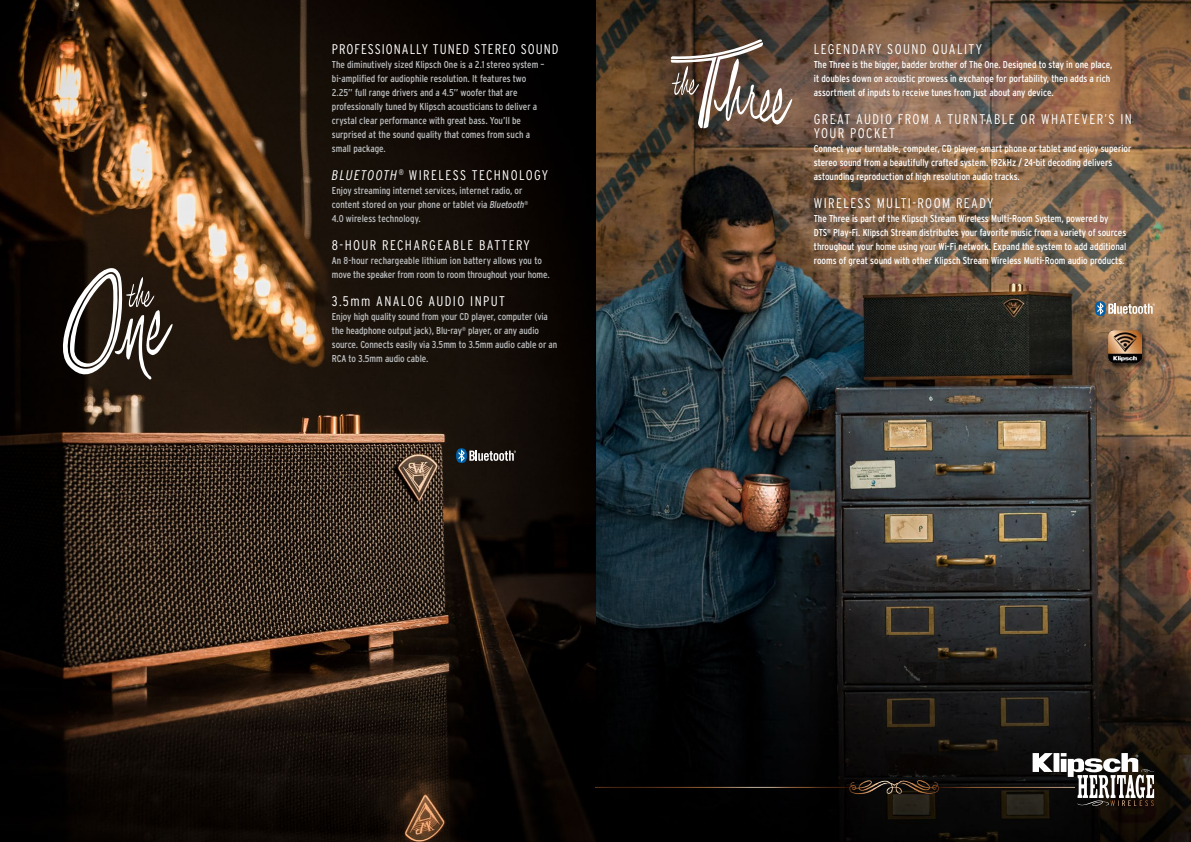
<style>
.page{position:relative;width:1191px;height:842px;background:#fff}
.page>*{position:absolute;margin:0;border:0;box-sizing:border-box;transform-origin:0 0}
.t1{font:300 condensed 14px/14px "Interstate";letter-spacing:.1em;color:#fff}
.t2{font:300 condensed 14px "Interstate";letter-spacing:.07em;color:#fff}
.t3{font:condensed 10px/14px "Interstate";letter-spacing:-.005em;color:#bcbec0}
.t4{font:condensed 10px/14px "Interstate";color:#fff}
.s1{font-style:italic}
</style>
<div class="page">
<img style="left:0;top:0;width:1191px;height:842px">
<svg style="left:671px;top:39px;width:121px;height:89px;background:#76655b"></svg>
<div style="left:1110px;top:332px;width:36px;height:36px;background:#000;opacity:.5"></div>
<img style="left:1108px;top:330px;width:33px;height:33px">
<svg style="left:1095px;top:301px;width:59px;height:15px"></svg>
<svg style="left:58px;top:265px;width:115px;height:114px"></svg>
<svg style="left:456px;top:448px;width:60px;height:15px"></svg>
<svg style="left:1032px;top:753px;width:122px;height:53px"></svg>
<img style="left:595px;top:758px;width:479px;height:54px">
<h1 class="t2" style="left:332px;top:41px;width:228px">PROFESSIONALLY TUNED STEREO SOUND</h1>
<p class="t3" style="left:332px;top:57px;width:214px">The diminutively sized Klipsch One is a 2.1 stereo system – bi-amplified for audiophile resolution. It features two 2.25” full range drivers and a 4.5” woofer that are professionally tuned by Klipsch acousticians to deliver a crystal clear performance with great bass. You’ll be surprised at the sound quality that comes from such a small package.</p>
<h1 class="t1" style="left:332px;top:168px;width:218px"><span class="s1">BLUETOOTH</span><sup>®</sup> WIRELESS TECHNOLOGY</h1>
<p class="t3" style="left:332px;top:183px;width:198px">Enjoy streaming internet services, internet radio, or content stored on your phone or tablet via <span class="s1">Bluetooth</span><sup>®<br></sup>4.0 wireless technology.</p>
<h1 class="t1" style="left:332px;top:238px;width:200px">8-HOUR RECHARGEABLE BATTERY</h1>
<p class="t3" style="left:332px;top:253px;width:219px">An 8-hour rechargeable lithium ion battery allows you to move the speaker from room to room throughout your home.</p>
<h1 class="t1" style="left:332px;top:294px;width:175px">3.5mm ANALOG AUDIO INPUT</h1>
<p class="t3" style="left:332px;top:309px;width:227px">Enjoy high quality sound from your CD player, computer (via the headphone output jack), Blu-ray<sup>®</sup> player, or any audio source. Connects easily via 3.5mm to 3.5mm audio cable or an RCA to 3.5mm audio cable.</p>
<h1 class="t1" style="left:814px;top:42px;width:170px">LEGENDARY SOUND QUALITY</h1>
<p class="t4" style="left:814px;top:57px;width:300px">The Three is the bigger, badder brother of The One. Designed to stay in one place, it doubles down on acoustic prowess in exchange for portability, then adds a rich assortment of inputs to receive tunes from just about any device.</p>
<h1 class="t1" style="left:814px;top:112px;width:319px">GREAT AUDIO FROM A TURNTABLE OR WHATEVER’S IN<br>YOUR POCKET</h1>
<p class="t4" style="left:814px;top:141px;width:319px">Connect your turntable, computer, CD player, smart phone or tablet and enjoy superior stereo sound from a beautifully crafted system. 192kHz / 24-bit decoding delivers astounding reproduction of high resolution audio tracks.</p>
<h1 class="t1" style="left:814px;top:196px;width:181px">WIRELESS MULTI-ROOM READY</h1>
<p class="t4" style="left:814px;top:211px;width:314px">The Three is part of the Klipsch Stream Wireless Multi-Room System, powered by DTS<sup>®</sup> Play-Fi. Klipsch Stream distributes your favorite music from a variety of sources throughout your home using your Wi-Fi network. Expand the system to add additional rooms of great sound with other Klipsch Stream Wireless Multi-Room audio products.</p>
</div>
